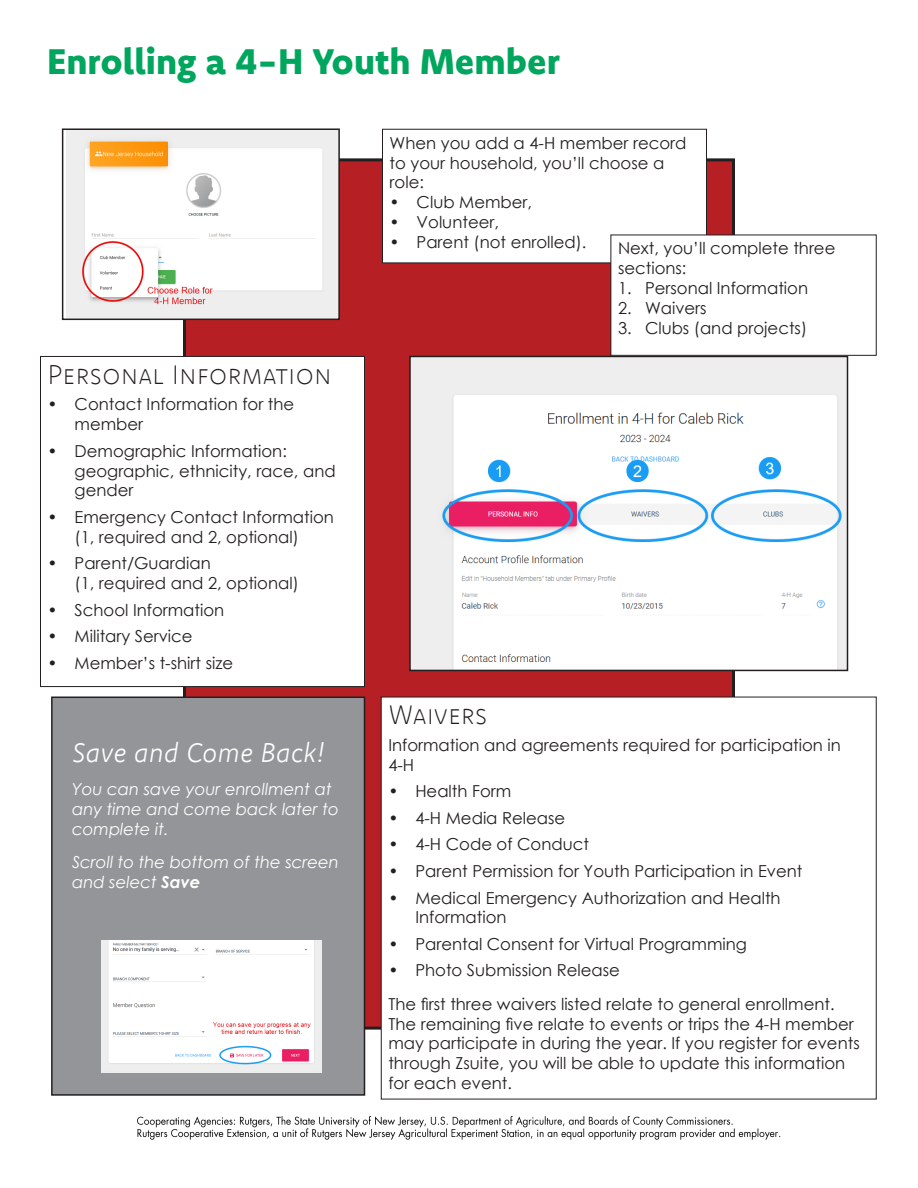
<style>
.page{position:relative;width:918px;height:1188px;background:#fff}
.page>*{position:absolute;margin:0;border:0;box-sizing:border-box;transform-origin:0 0}
.Header_1{font:800 36px "Komet";color:#00a65d}
.Subhead_1{font:27px "Komet Extra Light SC";color:#231f20}
.Subhead_1-2{font:italic 300 27px "Komet";color:#fff}
.Body_Text{font:16.5px/19.8px "Century Gothic";color:#231f20}
.Body_Text-2{font:italic 16.5px/19.8px "Century Gothic";color:#fff}
.s1{font-weight:700}
</style>
<div class="page">
<img style="left:137px;top:1116px;width:644px;height:24px">
<div style="left:184px;top:160px;width:550px;height:868px;background:#b62024"></div>
<div style="left:52px;top:697px;width:312px;height:398px;background:#939598"></div>
<div style="left:51px;top:697px;width:314px;height:399px;border:2px solid #231f20"></div>
<img style="left:66px;top:131px;width:271px;height:186px">
<div style="left:62px;top:128px;width:278px;height:192px;border:2px solid #231f20"></div>
<img style="left:412px;top:359px;width:433px;height:309px">
<div style="left:409px;top:356px;width:439px;height:315px;border:2px solid #231f20"></div>
<img style="left:102px;top:940px;width:219px;height:132px">
<div style="left:382px;top:129px;width:324px;height:134px;background:#fff"></div>
<div style="left:382px;top:129px;width:325px;height:134px;border:1px solid #231f20"></div>
<div style="left:611px;top:235px;width:265px;height:120px;background:#fff"></div>
<div style="left:610px;top:235px;width:267px;height:121px;border:1px solid #231f20"></div>
<div style="left:381px;top:697px;width:495px;height:402px;background:#fff"></div>
<div style="left:40px;top:356px;width:324px;height:331px;background:#fff"></div>
<div style="left:40px;top:356px;width:325px;height:331px;border:1px solid #231f20"></div>
<p class="Header_1" style="left:47px;top:38px;width:514px">Enrolling a 4-H Youth Member</p>
<p class="Subhead_1" style="left:48px;top:357px;width:286px">Personal Information</p>
<p class="Body_Text" style="left:75px;top:394px;width:221px;text-indent:-27px">• Contact Information for the member</p>
<p class="Body_Text" style="left:75px;top:441px;width:263px;text-indent:-27px">• Demographic Information: geographic, ethnicity, race, and gender</p>
<p class="Body_Text" style="left:48px;top:507px;width:288px;text-align:center">• Emergency Contact Information (1, required and 2, optional)</p>
<p class="Body_Text" style="left:75px;top:553px;width:226px;text-indent:-27px">• Parent/Guardian<br>(1, required and 2, optional)</p>
<p class="Body_Text" style="left:48px;top:599px;width:178px">• School Information</p>
<p class="Body_Text" style="left:48px;top:626px;width:147px">• Military Service</p>
<p class="Body_Text" style="left:48px;top:653px;width:187px">• Member’s t-shirt size</p>
<p class="Subhead_1-2" style="left:72px;top:735px;width:254px">Save and Come Back!</p>
<p class="Body_Text-2" style="left:72px;top:779px;width:268px">You can save your enrollment at any time and come back later to complete it.</p>
<p class="Body_Text-2" style="left:72px;top:852px;width:268px">Scroll to the bottom of the screen and select <span class="s1">Save</span></p>
<p class="Body_Text" style="left:390px;top:133px;width:298px">When you add a 4-H member record to your household, you’ll choose a role:</p>
<p class="Body_Text" style="left:390px;top:192px;width:144px">• Club Member,</p>
<p class="Body_Text" style="left:390px;top:212px;width:111px">• Volunteer,</p>
<p class="Body_Text" style="left:390px;top:232px;width:198px">• Parent (not enrolled).</p>
<p class="Body_Text" style="left:618px;top:238px;width:219px">Next, you’ll complete three sections:</p>
<p class="Body_Text" style="left:618px;top:278px;width:192px">1. Personal Information</p>
<p class="Body_Text" style="left:618px;top:298px;width:90px">2. Waivers</p>
<p class="Body_Text" style="left:618px;top:318px;width:191px">3. Clubs (and projects)</p>
<p class="Subhead_1" style="left:388px;top:697px;width:101px">Waivers</p>
<p class="Body_Text" style="left:388px;top:735px;width:454px">Information and agreements required for participation in<br>4-H</p>
<p class="Body_Text" style="left:388px;top:781px;width:125px">• Health Form</p>
<p class="Body_Text" style="left:388px;top:808px;width:178px">• 4-H Media Release</p>
<p class="Body_Text" style="left:388px;top:834px;width:202px">• 4-H Code of Conduct</p>
<p class="Body_Text" style="left:388px;top:861px;width:416px">• Parent Permission for Youth Participation in Event</p>
<p class="Body_Text" style="left:415px;top:887px;width:367px;text-indent:-27px">• Medical Emergency Authorization and Health<br>Information</p>
<p class="Body_Text" style="left:388px;top:934px;width:360px">• Parental Consent for Virtual Programming</p>
<p class="Body_Text" style="left:388px;top:960px;width:233px">• Photo Submission Release</p>
<p class="Body_Text" style="left:388px;top:994px;width:473px">The first three waivers listed relate to general enrollment.<br>The remaining five relate to events or trips the 4-H member may participate in during the year. If you register for events through Zsuite, you will be able to update this information for each event.</p>
</div>
